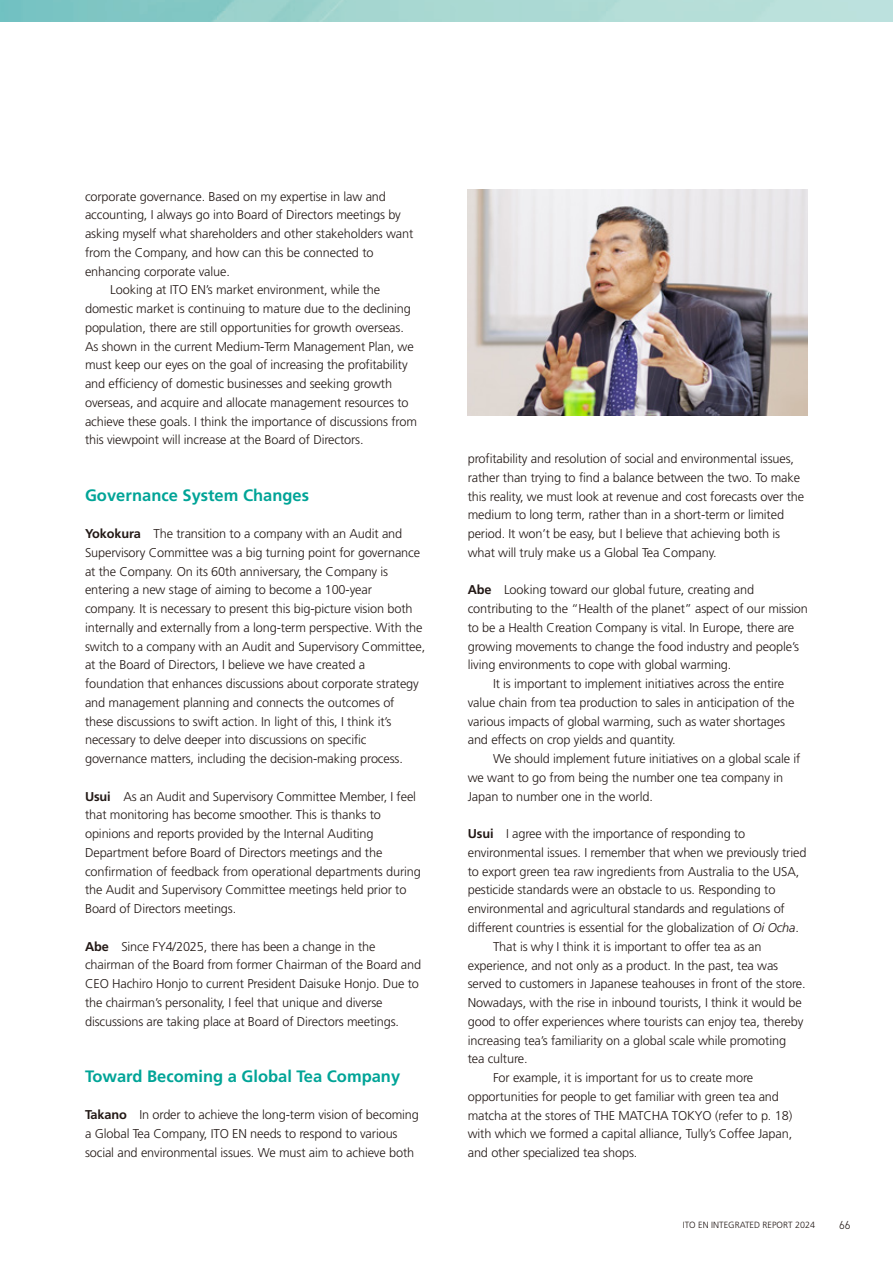
<style>
.page{position:relative;width:893px;height:1263px;background:#fff}
.page>*{position:absolute;margin:0;border:0;box-sizing:border-box;transform-origin:0 0}
.t1{font:700 16.5px "Frutiger LT Std";color:#00a497}
.t2{font:300 12.75px/18.8px "Frutiger LT Std";letter-spacing:-.01em;color:#231916}
.t3{font:300 11.7px "DIN2014";color:#231916}
.t4{font:300 9px "Frutiger LT Std";color:#231916}
.s1{font-weight:700}
.s2{font-style:italic}
</style>
<div class="page">
<img style="left:468px;top:190px;width:340px;height:225px">
<p class="t2" style="left:85px;top:187px;width:302px">corporate governance. Based on my expertise in law and</p>
<p class="t2" style="left:85px;top:206px;width:317px">accounting, I always go into Board of Directors meetings by</p>
<p class="t2" style="left:85px;top:224px;width:330px">asking myself what shareholders and other stakeholders want</p>
<p class="t2" style="left:85px;top:243px;width:290px">from the Company, and how can this be connected to</p>
<p class="t2" style="left:85px;top:262px;width:146px">enhancing corporate value.</p>
<p class="t2" style="left:110px;top:281px;width:271px">Looking at ITO EN’s market environment, while the</p>
<p class="t2" style="left:85px;top:299px;width:327px">domestic market is continuing to mature due to the declining</p>
<p class="t2" style="left:85px;top:318px;width:320px">population, there are still opportunities for growth overseas.</p>
<p class="t2" style="left:85px;top:337px;width:330px">As shown in the current Medium-Term Management Plan, we</p>
<p class="t2" style="left:85px;top:356px;width:324px">must keep our eyes on the goal of increasing the profitability</p>
<p class="t2" style="left:85px;top:374px;width:309px">and efficiency of domestic businesses and seeking growth</p>
<p class="t2" style="left:85px;top:393px;width:325px">overseas, and acquire and allocate management resources to</p>
<p class="t2" style="left:85px;top:412px;width:333px">achieve these goals. I think the importance of discussions from</p>
<p class="t2" style="left:85px;top:431px;width:280px">this viewpoint will increase at the Board of Directors.</p>
<p class="t1" style="left:85px;top:485px;width:226px">Governance System Changes</p>
<p class="t2" style="left:85px;top:524px;width:342px"><span class="s1">Yokokura</span> The transition to a company with an Audit and Supervisory Committee was a big turning point for governance at the Company. On its 60th anniversary, the Company is entering a new stage of aiming to become a 100-year company. It is necessary to present this big-picture vision both internally and externally from a long-term perspective. With the switch to a company with an Audit and Supervisory Committee, at the Board of Directors, I believe we have created a foundation that enhances discussions about corporate strategy and management planning and connects the outcomes of these discussions to swift action. In light of this, I think it’s necessary to delve deeper into discussions on specific governance matters, including the decision-making process.</p>
<p class="t2" style="left:85px;top:787px;width:337px"><span class="s1">Usui</span> As an Audit and Supervisory Committee Member, I feel that monitoring has become smoother. This is thanks to opinions and reports provided by the Internal Auditing Department before Board of Directors meetings and the confirmation of feedback from operational departments during the Audit and Supervisory Committee meetings held prior to Board of Directors meetings.</p>
<p class="t2" style="left:85px;top:937px;width:338px"><span class="s1">Abe</span> Since FY4/2025, there has been a change in the chairman of the Board from former Chairman of the Board and CEO Hachiro Honjo to current President Daisuke Honjo. Due to the chairman’s personality, I feel that unique and diverse discussions are taking place at Board of Directors meetings.</p>
<p class="t1" style="left:85px;top:1066px;width:317px">Toward Becoming a Global Tea Company</p>
<p class="t2" style="left:85px;top:1106px;width:335px"><span class="s1">Takano</span> In order to achieve the long-term vision of becoming a Global Tea Company, ITO EN needs to respond to various social and environmental issues. We must aim to achieve both</p>
<p class="t2" style="left:468px;top:449px;width:338px">profitability and resolution of social and environmental issues, rather than trying to find a balance between the two. To make this reality, we must look at revenue and cost forecasts over the medium to long term, rather than in a short-term or limited period. It won’t be easy, but I believe that achieving both is what will truly make us a Global Tea Company.</p>
<p class="t2" style="left:468px;top:581px;width:288px"><span class="s1">Abe</span> Looking toward our global future, creating and</p>
<p class="t2" style="left:468px;top:599px;width:342px">contributing to the “Health of the planet” aspect of our mission</p>
<p class="t2" style="left:468px;top:618px;width:328px">to be a Health Creation Company is vital. In Europe, there are</p>
<p class="t2" style="left:468px;top:637px;width:333px">growing movements to change the food industry and people’s</p>
<p class="t2" style="left:468px;top:656px;width:265px">living environments to cope with global warming.</p>
<p class="t2" style="left:493px;top:674px;width:293px">It is important to implement initiatives across the entire</p>
<p class="t2" style="left:468px;top:693px;width:328px">value chain from tea production to sales in anticipation of the</p>
<p class="t2" style="left:468px;top:712px;width:319px">various impacts of global warming, such as water shortages</p>
<p class="t2" style="left:468px;top:731px;width:210px">and effects on crop yields and quantity.</p>
<p class="t2" style="left:493px;top:749px;width:309px">We should implement future initiatives on a global scale if</p>
<p class="t2" style="left:468px;top:768px;width:317px">we want to go from being the number one tea company in</p>
<p class="t2" style="left:468px;top:787px;width:187px">Japan to number one in the world.</p>
<p class="t2" style="left:468px;top:825px;width:279px"><span class="s1">Usui</span> I agree with the importance of responding to</p>
<p class="t2" style="left:468px;top:843px;width:340px">environmental issues. I remember that when we previously tried</p>
<p class="t2" style="left:468px;top:862px;width:333px">to export green tea raw ingredients from Australia to the USA,</p>
<p class="t2" style="left:468px;top:881px;width:309px">pesticide standards were an obstacle to us. Responding to</p>
<p class="t2" style="left:468px;top:900px;width:319px">environmental and agricultural standards and regulations of</p>
<p class="t2" style="left:468px;top:918px;width:333px">different countries is essential for the globalization of <span class="s2">Oi Ocha</span>.</p>
<p class="t2" style="left:493px;top:937px;width:270px">That is why I think it is important to offer tea as an</p>
<p class="t2" style="left:468px;top:956px;width:312px">experience, and not only as a product. In the past, tea was</p>
<p class="t2" style="left:468px;top:975px;width:339px">served to customers in Japanese teahouses in front of the store.</p>
<p class="t2" style="left:468px;top:993px;width:336px">Nowadays, with the rise in inbound tourists, I think it would be</p>
<p class="t2" style="left:468px;top:1012px;width:337px">good to offer experiences where tourists can enjoy tea, thereby</p>
<p class="t2" style="left:468px;top:1031px;width:320px">increasing tea’s familiarity on a global scale while promoting</p>
<p class="t2" style="left:468px;top:1050px;width:61px">tea culture.</p>
<p class="t2" style="left:493px;top:1068px;width:262px">For example, it is important for us to create more</p>
<p class="t2" style="left:468px;top:1087px;width:313px">opportunities for people to get familiar with green tea and</p>
<p class="t2" style="left:468px;top:1106px;width:326px">matcha at the stores of THE MATCHA TOKYO (refer to p. 18)</p>
<p class="t2" style="left:468px;top:1125px;width:326px">with which we formed a capital alliance, Tully’s Coffee Japan,</p>
<p class="t2" style="left:468px;top:1143px;width:171px">and other specialized tea shops.</p>
<p class="t4" style="left:683px;top:1220px;width:134px">ITO EN INTEGRATED REPORT 2024</p>
<p class="t3" style="left:839px;top:1218px;width:13px">66</p>
</div>
